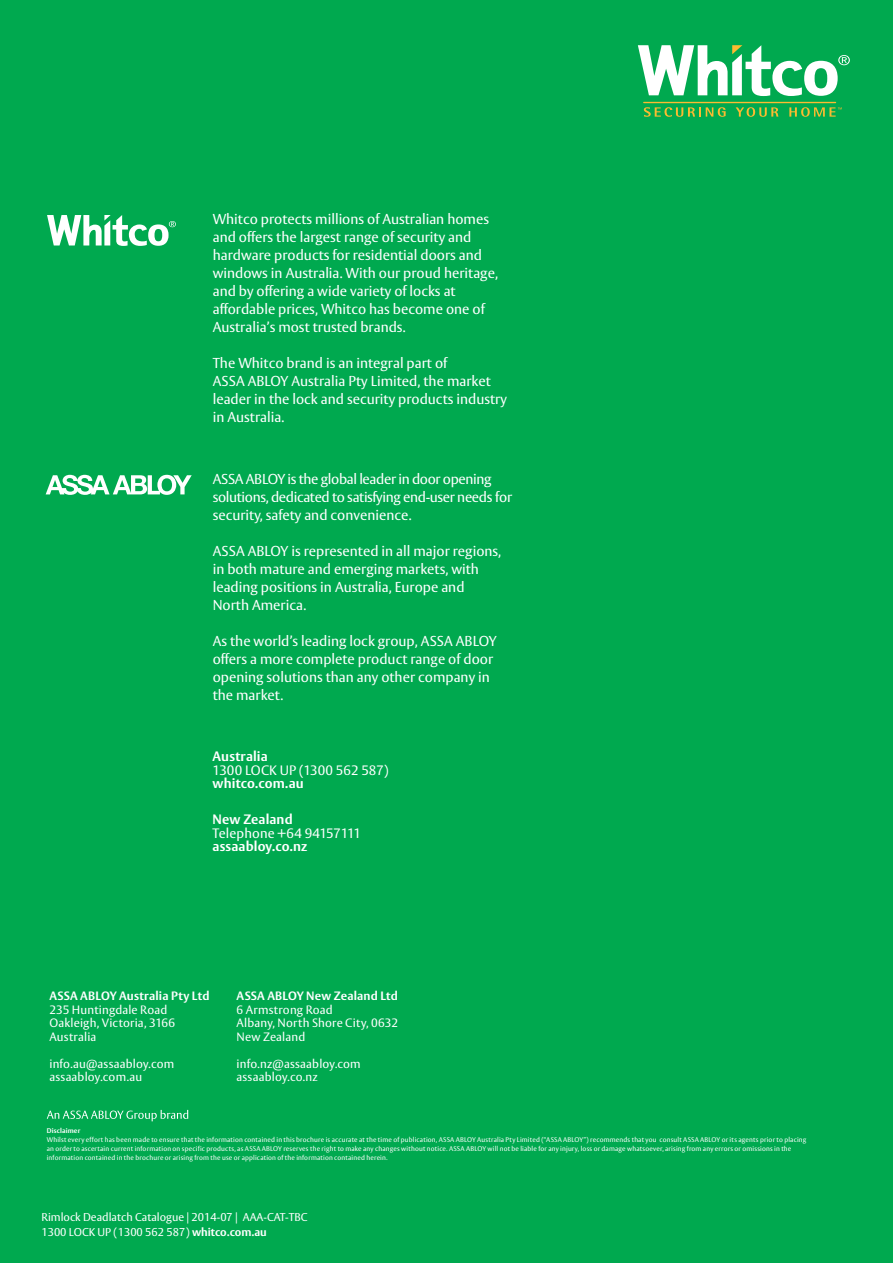
<style>
.page{position:relative;width:893px;height:1263px;background:#00a94f}
.page>*{position:absolute;margin:0;border:0;box-sizing:border-box;transform-origin:0 0}
.t1{font:14.25px/18px "ASSA Vesta";color:#fff}
.t2{font:14.25px/18px "ASSA Vesta";letter-spacing:-.025em;color:#fff}
.t3{font:700 13.5px "ASSA Vesta";letter-spacing:.01em;color:#fff}
.t4{font:13.5px "ASSA Vesta";color:#fff}
.t5{font:12px/13.5px "ASSA Vesta";letter-spacing:.015em;color:#fff}
.t6{font:700 12px "ASSA Vesta";letter-spacing:.015em;color:#fff}
.t7{font:11.25px/15px "ASSA Vesta";color:#fff}
.t8{font:6.75px/9px "ASSA Vesta";letter-spacing:.025em;color:#fff}
.t9{font:700 6.75px "ASSA Vesta";letter-spacing:.025em;color:#fff}
.s1{font-weight:700}
</style>
<div class="page">
<svg style="left:644px;top:107px;width:82px;height:10px"></svg>
<svg style="left:736px;top:107px;width:42px;height:10px"></svg>
<hr style="left:643px;top:102px;width:193px;height:1px;background:#fdbb30">
<svg style="left:789px;top:107px;width:53px;height:10px"></svg>
<svg style="left:638px;top:45px;width:212px;height:51px"></svg>
<svg style="left:47px;top:215px;width:129px;height:31px"></svg>
<svg style="left:46px;top:475px;width:146px;height:20px"></svg>
<svg style="left:47px;top:1110px;width:141px;height:11px"></svg>
<p class="t1" style="left:213px;top:210px;width:287px">Whitco protects millions of Australian homes and offers the largest range of security and hardware products for residential doors and windows in Australia. With our proud heritage, and by offering a wide variety of locks at affordable prices, Whitco has become one of Australia’s most trusted brands.</p>
<p class="t1" style="left:213px;top:354px;width:296px">The Whitco brand is an integral part of<br>ASSA ABLOY Australia Pty Limited, the market leader in the lock and security products industry in Australia.</p>
<p class="t2" style="left:213px;top:471px;width:301px">ASSA ABLOY is the global leader in door opening solutions, dedicated to satisfying end-user needs for security, safety and convenience.</p>
<p class="t1" style="left:213px;top:543px;width:290px">ASSA ABLOY is represented in all major regions, in both mature and emerging markets, with leading positions in Australia, Europe and North America.</p>
<p class="t1" style="left:213px;top:633px;width:285px">As the world’s leading lock group, ASSA ABLOY offers a more complete product range of door opening solutions than any other company in the market.</p>
<p class="t3" style="left:213px;top:748px;width:57px">Australia</p>
<p class="t4" style="left:213px;top:762px;width:178px">1300 LOCK UP (1300 562 587)</p>
<p class="t3" style="left:213px;top:775px;width:93px">whitco.com.au</p>
<p class="t3" style="left:213px;top:811px;width:82px">New Zealand</p>
<p class="t4" style="left:213px;top:825px;width:150px">Telephone +64 94157111</p>
<p class="t3" style="left:213px;top:838px;width:96px">assaabloy.co.nz</p>
<p class="t6" style="left:49px;top:988px;width:162px">ASSA ABLOY Australia Pty Ltd</p>
<p class="t5" style="left:49px;top:1003px;width:127px">235 Huntingdale Road<br>Oakleigh, Victoria, 3166<br>Australia</p>
<p class="t5" style="left:49px;top:1057px;width:126px">info.au@assaabloy.com assaabloy.com.au</p>
<p class="t6" style="left:237px;top:988px;width:163px">ASSA ABLOY New Zealand Ltd</p>
<p class="t5" style="left:237px;top:1003px;width:163px">6 Armstrong Road<br>Albany, North Shore City, 0632<br>New Zealand</p>
<p class="t5" style="left:237px;top:1057px;width:126px">info.nz@assaabloy.com assaabloy.co.nz</p>
<p class="t9" style="left:47px;top:1126px;width:35px">Disclaimer</p>
<p class="t8" style="left:47px;top:1135px;width:761px">Whilst every effort has been made to ensure that the information contained in this brochure is accurate at the time of publication, ASSA ABLOY Australia Pty Limited (“ASSA ABLOY”) recommends that you consult ASSA ABLOY or its agents prior to placing an order to ascertain current information on specific products, as ASSA ABLOY reserves the right to make any changes without notice. ASSA ABLOY will not be liable for any injury, loss or damage whatsoever, arising from any errors or omissions in the information contained in the brochure or arising from the use or application of the information contained herein.</p>
<p class="t7" style="left:41px;top:1210px;width:268px">Rimlock Deadlatch Catalogue | 2014-07 | AAA-CAT-TBC<br>1300 LOCK UP (1300 562 587) <span class="s1">whitco.com.au</span></p>
</div>
